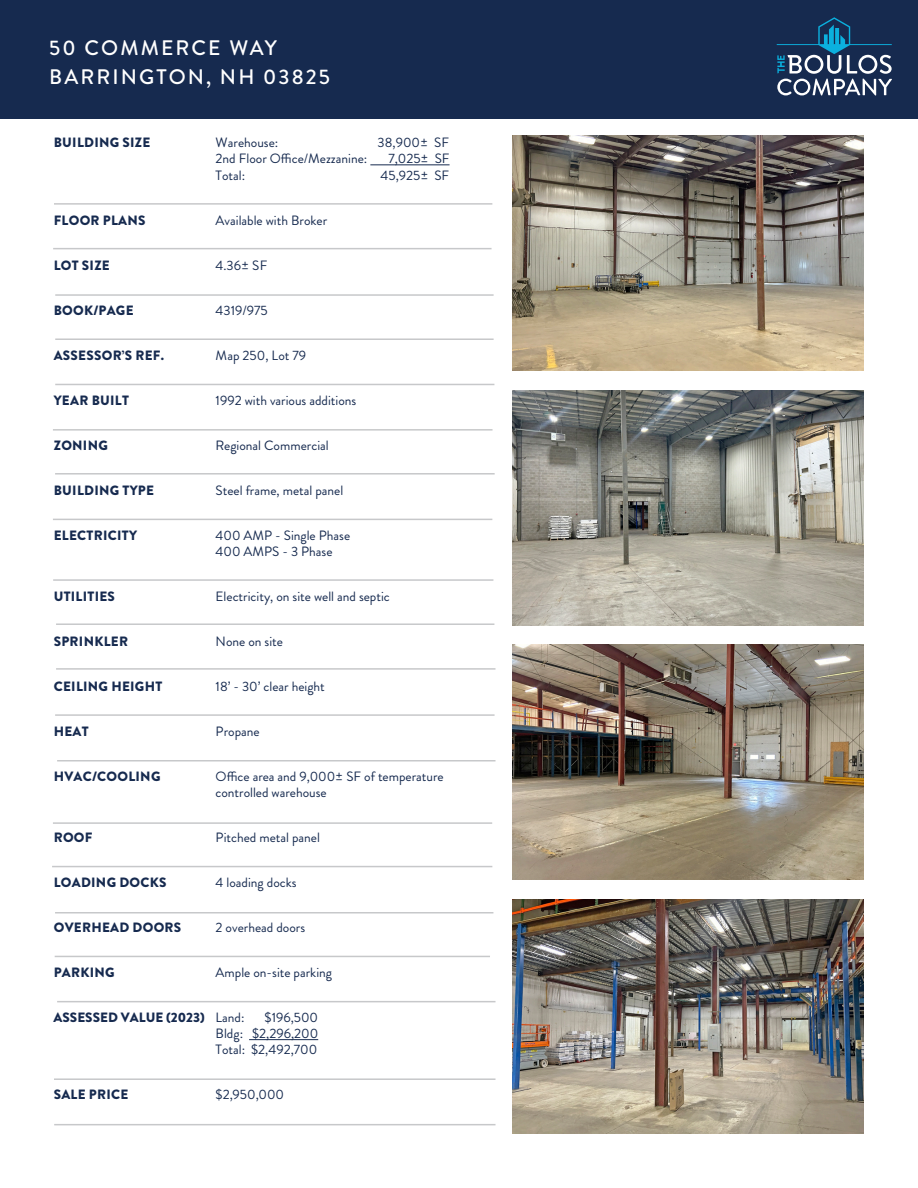
<style>
.page{position:relative;width:918px;height:1188px;background:#fff}
.page>*{position:absolute;margin:0;border:0;box-sizing:border-box;transform-origin:0 0}
.t1{font:500 21px/28.5px "Brandon Grotesque";letter-spacing:.1em;color:#fff}
.t2{font:13.5px/16.2px "Brandon Grotesque";color:#162a4f}
.t3{font:900 13.5px "Brandon Grotesque";letter-spacing:.02em;color:#162a4f}
.t4{font:900 13.5px "Brandon Grotesque";color:#162a4f}
.s1{font-weight:400}
</style>
<div class="page">
<div style="left:0;top:0;width:918px;height:119px;background:#162a4f"></div>
<svg style="left:777px;top:17px;width:115px;height:78px"></svg>
<hr style="left:370px;top:165px;width:80px;height:1px;background:#162a4f">
<hr style="left:249px;top:1039px;width:69px;height:1px;background:#162a4f">
<hr style="left:54px;top:203px;width:438px;height:2px;background:#c7c8ca">
<img style="left:512px;top:136px;width:352px;height:235px">
<img style="left:512px;top:390px;width:352px;height:235px">
<img style="left:512px;top:645px;width:352px;height:235px">
<img style="left:512px;top:899px;width:352px;height:235px">
<hr style="left:57px;top:1001px;width:439px;height:1px;background:#c7c8ca">
<hr style="left:53px;top:248px;width:439px;height:1px;background:#c7c8ca">
<hr style="left:55px;top:294px;width:439px;height:2px;background:#c7c8ca">
<hr style="left:55px;top:338px;width:439px;height:2px;background:#c7c8ca">
<hr style="left:55px;top:384px;width:439px;height:1px;background:#c7c8ca">
<hr style="left:53px;top:429px;width:440px;height:2px;background:#c7c8ca">
<hr style="left:55px;top:473px;width:440px;height:2px;background:#c7c8ca">
<hr style="left:53px;top:519px;width:439px;height:1px;background:#c7c8ca">
<hr style="left:53px;top:579px;width:440px;height:2px;background:#c7c8ca">
<hr style="left:56px;top:668px;width:440px;height:2px;background:#c7c8ca">
<hr style="left:55px;top:714px;width:440px;height:2px;background:#c7c8ca">
<hr style="left:57px;top:760px;width:439px;height:2px;background:#c7c8ca">
<hr style="left:53px;top:822px;width:439px;height:2px;background:#c7c8ca">
<hr style="left:55px;top:912px;width:438px;height:2px;background:#c7c8ca">
<hr style="left:55px;top:956px;width:435px;height:1px;background:#c7c8ca">
<hr style="left:52px;top:866px;width:440px;height:1px;background:#c7c8ca">
<hr style="left:54px;top:1078px;width:442px;height:2px;background:#c7c8ca">
<hr style="left:56px;top:623px;width:438px;height:2px;background:#c7c8ca">
<hr style="left:54px;top:1124px;width:442px;height:1px;background:#c7c8ca">
<p class="t1" style="left:49px;top:34px;width:282px">50 COMMERCE WAY<br>BARRINGTON, NH 03825</p>
<p class="t3" style="left:54px;top:133px;width:98px">BUILDING SIZE</p>
<p class="t2" style="left:216px;top:135px;width:64px">Warehouse:</p>
<p class="t2" style="left:378px;top:135px;width:73px">38,900± SF</p>
<p class="t2" style="left:216px;top:151px;width:153px">2nd Floor Office/Mezzanine:</p>
<p class="t2" style="left:388px;top:151px;width:63px">7,025± SF</p>
<p class="t2" style="left:216px;top:167px;width:31px">Total:</p>
<p class="t2" style="left:381px;top:167px;width:70px">45,925± SF</p>
<p class="t3" style="left:54px;top:210px;width:93px">FLOOR PLANS</p>
<p class="t2" style="left:216px;top:212px;width:113px">Available with Broker</p>
<p class="t3" style="left:54px;top:255px;width:58px">LOT SIZE</p>
<p class="t2" style="left:216px;top:257px;width:53px">4.36± SF</p>
<p class="t3" style="left:54px;top:300px;width:81px">BOOK/PAGE</p>
<p class="t2" style="left:216px;top:302px;width:54px">4319/975</p>
<p class="t3" style="left:54px;top:345px;width:112px">ASSESSOR’S REF.</p>
<p class="t2" style="left:216px;top:347px;width:92px">Map 250, Lot 79</p>
<p class="t3" style="left:54px;top:390px;width:77px">YEAR BUILT</p>
<p class="t2" style="left:216px;top:392px;width:142px">1992 with various additions</p>
<p class="t3" style="left:54px;top:435px;width:56px">ZONING</p>
<p class="t2" style="left:216px;top:437px;width:115px">Regional Commercial</p>
<p class="t3" style="left:54px;top:480px;width:102px">BUILDING TYPE</p>
<p class="t2" style="left:216px;top:482px;width:129px">Steel frame, metal panel</p>
<p class="t3" style="left:54px;top:525px;width:85px">ELECTRICITY</p>
<p class="t2" style="left:216px;top:527px;width:136px">400 AMP - Single Phase</p>
<p class="t2" style="left:216px;top:543px;width:118px">400 AMPS - 3 Phase</p>
<p class="t3" style="left:54px;top:587px;width:63px">UTILITIES</p>
<p class="t2" style="left:216px;top:588px;width:176px">Electricity, on site well and septic</p>
<p class="t3" style="left:54px;top:632px;width:76px">SPRINKLER</p>
<p class="t2" style="left:216px;top:633px;width:69px">None on site</p>
<p class="t3" style="left:54px;top:677px;width:110px">CEILING HEIGHT</p>
<p class="t2" style="left:216px;top:678px;width:111px">18’ - 30’ clear height</p>
<p class="t3" style="left:54px;top:722px;width:36px">HEAT</p>
<p class="t2" style="left:216px;top:723px;width:46px">Propane</p>
<p class="t3" style="left:54px;top:767px;width:108px">HVAC/COOLING</p>
<p class="t2" style="left:215px;top:768px;width:230px">Office area and 9,000± SF of temperature controlled warehouse</p>
<p class="t3" style="left:54px;top:828px;width:40px">ROOF</p>
<p class="t2" style="left:216px;top:830px;width:106px">Pitched metal panel</p>
<p class="t3" style="left:54px;top:873px;width:114px">LOADING DOCKS</p>
<p class="t2" style="left:216px;top:875px;width:83px">4 loading docks</p>
<p class="t3" style="left:54px;top:918px;width:129px">OVERHEAD DOORS</p>
<p class="t2" style="left:216px;top:920px;width:91px">2 overhead doors</p>
<p class="t3" style="left:54px;top:963px;width:63px">PARKING</p>
<p class="t2" style="left:216px;top:965px;width:118px">Ample on-site parking</p>
<p class="t4" style="left:54px;top:1008px;width:192px">ASSESSED VALUE (2023) <span class="s1">Land:</span></p>
<p class="t2" style="left:265px;top:1010px;width:55px">$196,500</p>
<p class="t2" style="left:216px;top:1026px;width:104px">Bldg: $2,296,200</p>
<p class="t2" style="left:216px;top:1042px;width:103px">Total: $2,492,700</p>
<p class="t3" style="left:54px;top:1085px;width:76px">SALE PRICE</p>
<p class="t2" style="left:216px;top:1087px;width:70px">$2,950,000</p>
</div>
